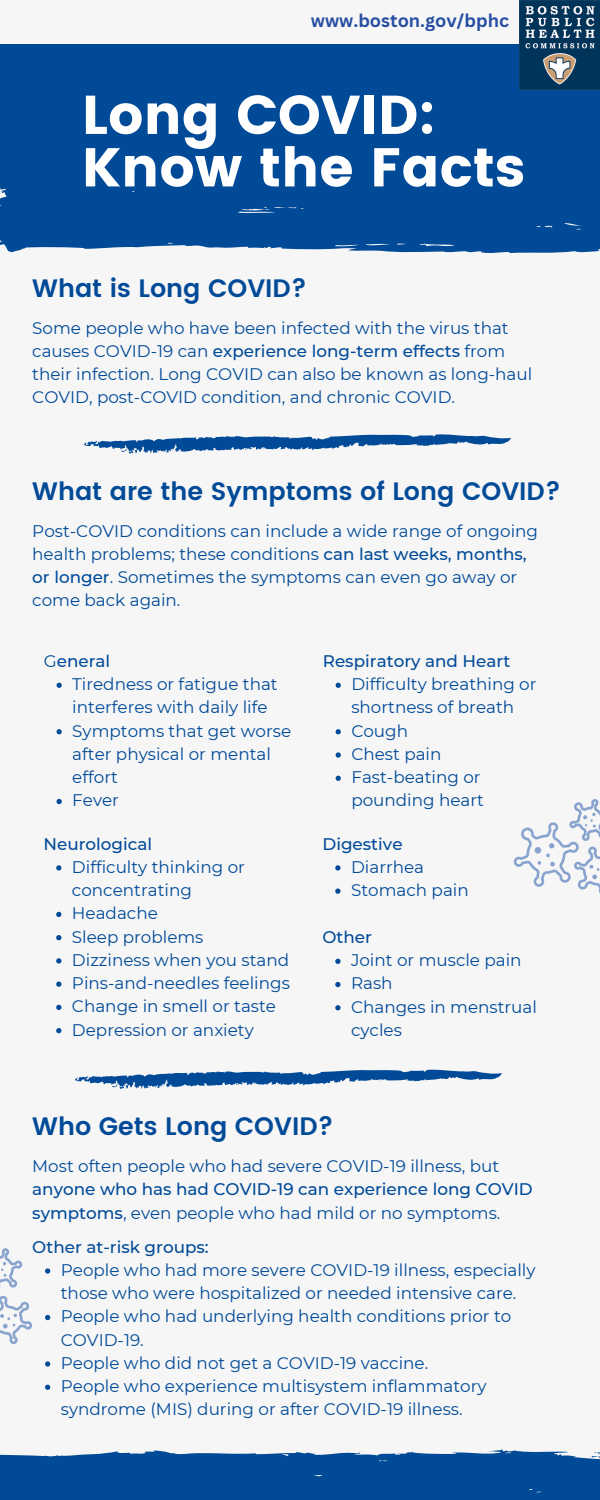
<style>
.page{position:relative;width:600px;height:1500px;background:#f6f6f6}
.page>*{position:absolute;margin:0;border:0;box-sizing:border-box;transform-origin:0 0}
.t1{font:54.5px/52.5px "Poppins";color:#fff}
.t2{font:600 25.2px "Poppins";color:#004a98}
.t3{font:700 18px "Canva Sans";color:#274ea3}
.t4{font:16.8px/23.2px "Montserrat";color:#004a98}
.t5{font:500 16.8px/23.2px "Montserrat";color:#004a98}
.s1{font-weight:500}
.s2{font-weight:400}
</style>
<div class="page">
<svg style="left:0;top:187px;width:600px;height:66px;background:#0e549d"></svg>
<div style="left:0;top:44px;width:600px;height:143px;background:#004a98"></div>
<svg style="left:84px;top:434px;width:427px;height:20px"></svg>
<svg style="left:0;top:1449px;width:600px;height:51px;background:#165aa0"></svg>
<svg style="left:75px;top:1069px;width:427px;height:20px"></svg>
<svg style="left:514px;top:799px;width:86px;height:95px"></svg>
<svg style="left:0;top:1296px;width:32px;height:48px"></svg>
<svg style="left:0;top:1248px;width:22px;height:40px"></svg>
<img style="left:519px;top:0;width:81px;height:89px">
<svg style="left:57px;top:683px;width:5px;height:5px"></svg>
<svg style="left:57px;top:729px;width:5px;height:5px"></svg>
<svg style="left:57px;top:799px;width:5px;height:5px"></svg>
<svg style="left:336px;top:683px;width:5px;height:5px"></svg>
<svg style="left:336px;top:729px;width:5px;height:5px"></svg>
<svg style="left:336px;top:752px;width:5px;height:6px"></svg>
<svg style="left:336px;top:776px;width:5px;height:5px"></svg>
<svg style="left:56px;top:865px;width:5px;height:6px"></svg>
<svg style="left:56px;top:912px;width:5px;height:5px"></svg>
<svg style="left:56px;top:935px;width:5px;height:5px"></svg>
<svg style="left:56px;top:958px;width:5px;height:6px"></svg>
<svg style="left:56px;top:982px;width:5px;height:5px"></svg>
<svg style="left:56px;top:1005px;width:5px;height:5px"></svg>
<svg style="left:56px;top:1028px;width:5px;height:5px"></svg>
<svg style="left:335px;top:865px;width:6px;height:6px"></svg>
<svg style="left:335px;top:889px;width:6px;height:5px"></svg>
<svg style="left:335px;top:959px;width:6px;height:5px"></svg>
<svg style="left:335px;top:982px;width:6px;height:5px"></svg>
<svg style="left:335px;top:1005px;width:6px;height:5px"></svg>
<svg style="left:45px;top:1268px;width:5px;height:6px"></svg>
<svg style="left:45px;top:1315px;width:5px;height:5px"></svg>
<svg style="left:45px;top:1361px;width:5px;height:6px"></svg>
<svg style="left:45px;top:1385px;width:5px;height:5px"></svg>
<p class="t3" style="left:311px;top:7px;width:200px">www.boston.gov/bphc</p>
<h1 class="t1" style="left:82px;top:89px;width:445px">Long COVID:<br>Know the Facts</h1>
<h2 class="t2" style="left:32px;top:273px;width:276px">What is Long COVID?</h2>
<p class="t4" style="left:32px;top:316px;width:502px">Some people who have been infected with the virus that causes COVID-19 can <span class="s1">experience long-term effects</span> from their infection. Long COVID can also be known as long-haul COVID, post-COVID condition, and chronic COVID.</p>
<h2 class="t2" style="left:32px;top:476px;width:530px">What are the Symptoms of Long COVID?</h2>
<p class="t4" style="left:32px;top:519px;width:507px">Post-COVID conditions can include a wide range of ongoing health problems; these conditions <span class="s1">can last weeks, months, or longer</span>. Sometimes the symptoms can even go away or come back again.</p>
<p class="t5" style="left:44px;top:649px;width:68px"><span class="s2">G</span>eneral</p>
<p class="t4" style="left:72px;top:673px;width:220px">Tiredness or fatigue that interferes with daily life<br>Symptoms that get worse after physical or mental effort<br>Fever</p>
<p class="t5" style="left:43px;top:832px;width:110px">Neurological</p>
<p class="t4" style="left:72px;top:855px;width:219px">Difficulty thinking or concentrating<br>Headache<br>Sleep problems<br>Dizziness when you stand<br>Pins-and-needles feelings<br>Change in smell or taste<br>Depression or anxiety</p>
<p class="t5" style="left:323px;top:649px;width:189px">Respiratory and Heart</p>
<p class="t4" style="left:351px;top:673px;width:187px">Difficulty breathing or shortness of breath<br>Cough<br>Chest pain<br>Fast-beating or pounding heart</p>
<p class="t5" style="left:323px;top:832px;width:82px">Digestive</p>
<p class="t4" style="left:351px;top:855px;width:119px">Diarrhea<br>Stomach pain</p>
<p class="t5" style="left:323px;top:925px;width:51px">Other</p>
<p class="t4" style="left:351px;top:949px;width:187px">Joint or muscle pain<br>Rash<br>Changes in menstrual cycles</p>
<h2 class="t2" style="left:32px;top:1112px;width:303px">Who Gets Long COVID?</h2>
<p class="t4" style="left:32px;top:1154px;width:469px">Most often people who had severe COVID-19 illness, but</p>
<p class="t5" style="left:32px;top:1178px;width:502px">anyone who has had COVID-19 can experience long COVID symptoms<span class="s2">, even people who had mild or no symptoms.</span></p>
<p class="t5" style="left:32px;top:1235px;width:178px">Other at-risk groups:</p>
<p class="t4" style="left:61px;top:1258px;width:476px">People who had more severe COVID-19 illness, especially those who were hospitalized or needed intensive care.<br>People who had underlying health conditions prior to COVID-19.<br>People who did not get a COVID-19 vaccine.<br>People who experience multisystem inflammatory syndrome (MIS) during or after COVID-19 illness.</p>
</div>
